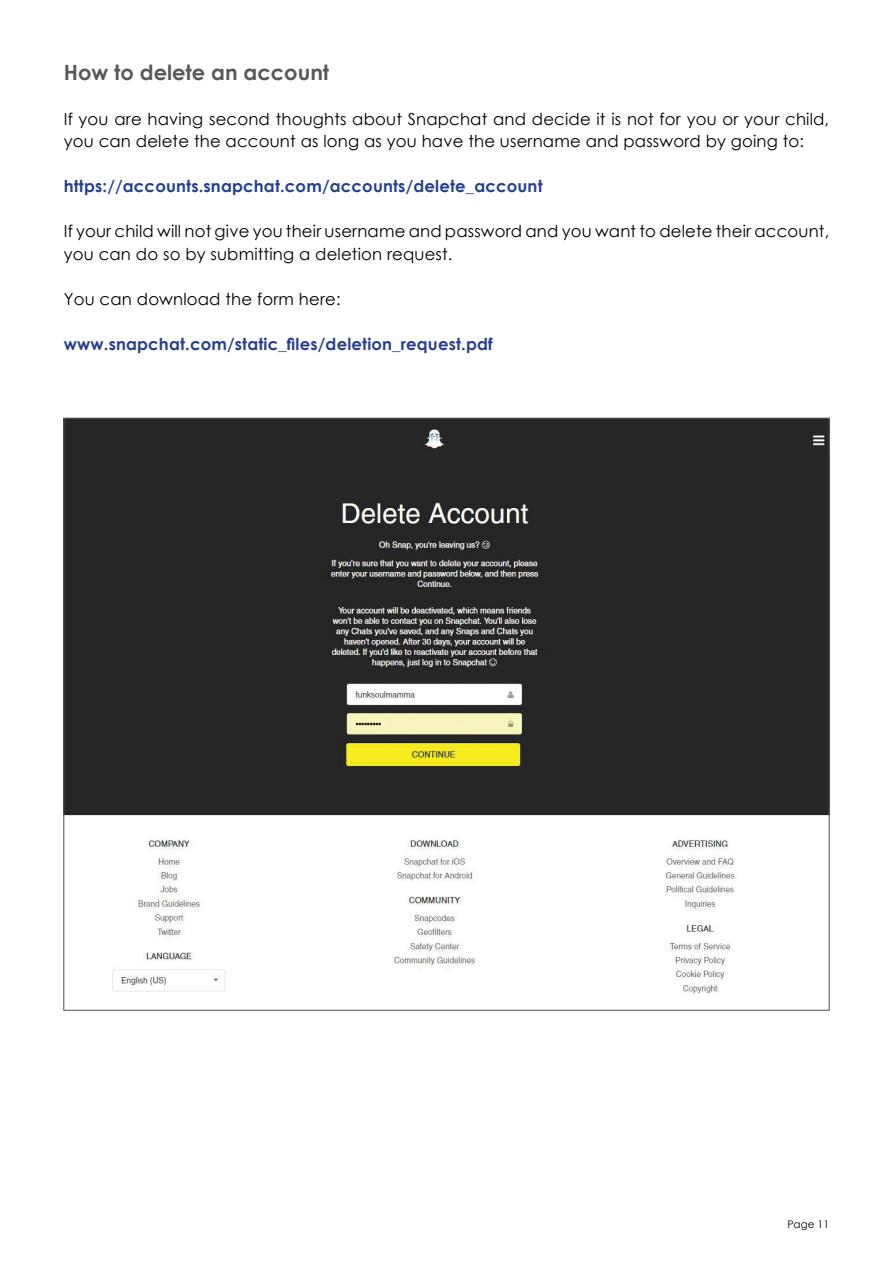
<style>
.page{position:relative;width:893px;height:1263px;background:#fff}
.page>*{position:absolute;margin:0;border:0;box-sizing:border-box;transform-origin:0 0}
.t1{font:700 21px "Century Gothic";color:#58595b}
.t2{font:16.5px/22.5px "Century Gothic";letter-spacing:.01em;color:#000}
.t3{font:700 16.5px "Century Gothic";letter-spacing:.01em;color:#25408f}
.t4{font:10.5px "Century Gothic";color:#000}
</style>
<div class="page">
<img style="left:65px;top:420px;width:763px;height:574px">
<p class="t1" style="left:64px;top:56px;width:267px">How to delete an account</p>
<p class="t2" style="left:64px;top:107px;width:767px">If you are having second thoughts about Snapchat and decide it is not for you or your child, you can delete the account as long as you have the username and password by going to:</p>
<p class="t3" style="left:64px;top:174px;width:480px">https://accounts.snapchat.com/accounts/delete_account</p>
<p class="t2" style="left:64px;top:220px;width:767px">If your child will not give you their username and password and you want to delete their account, you can do so by submitting a deletion request.</p>
<p class="t2" style="left:64px;top:287px;width:278px">You can download the form here:</p>
<p class="t3" style="left:64px;top:331px;width:431px">www.snapchat.com/static_files/deletion_request.pdf</p>
<p class="t4" style="left:787px;top:1217px;width:43px">Page 11</p>
</div>
